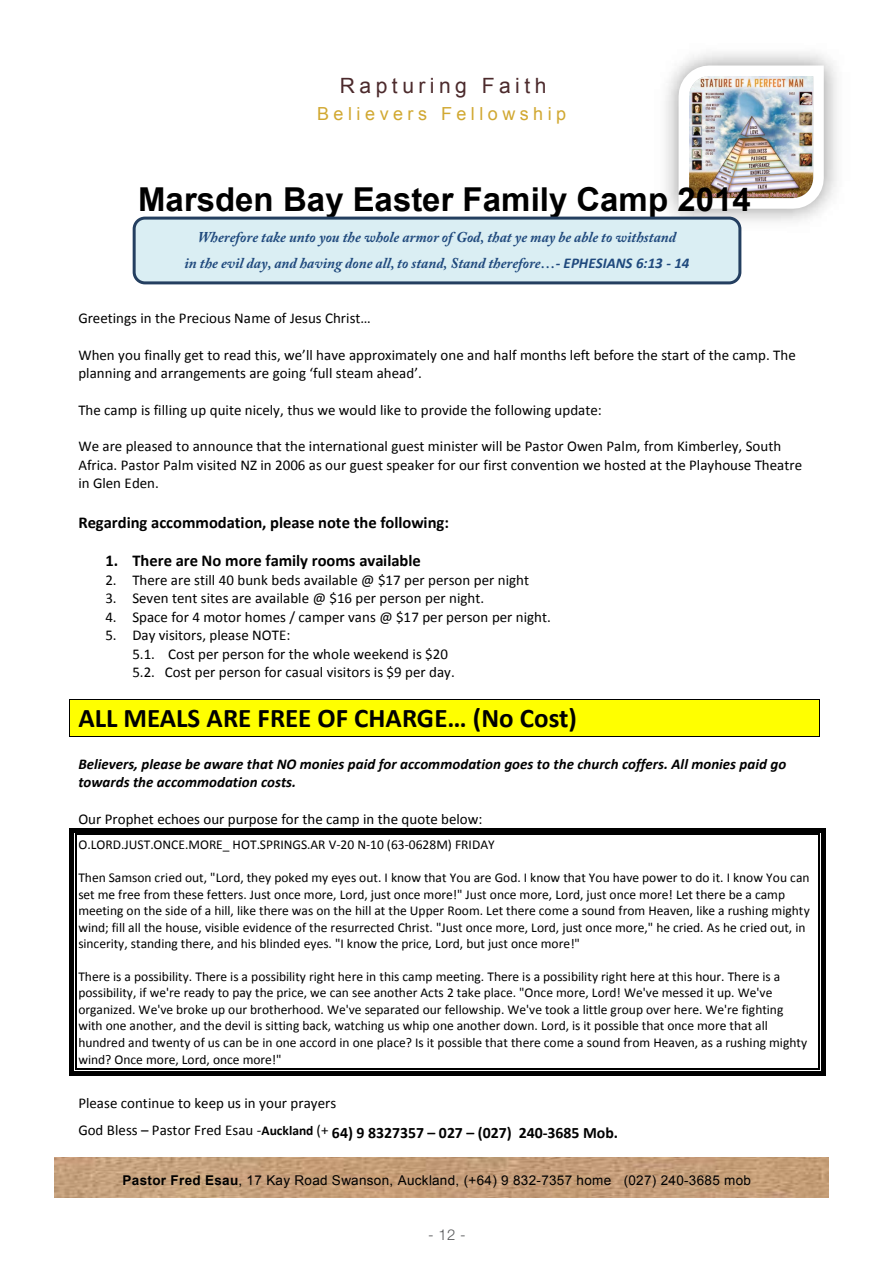
<style>
.page{position:relative;width:893px;height:1263px;background:#fff}
.page>*{position:absolute;margin:0;border:0;box-sizing:border-box;transform-origin:0 0}
.t1{font:700 33px "Arial";color:#000}
.t2{font:700 27px "Calibri";color:#000}
.t3{font:21px "Arial";letter-spacing:.215em;color:#4c2a2c}
.t4{font:18px "Arial";letter-spacing:.25em;color:#d1a831}
.t5{font:700 16.5px "Calibri";letter-spacing:-.005em;color:#000}
.t6{font:700 15.9px "Calibri";letter-spacing:-.005em;color:#000}
.t7{font:15px/18.3px "Calibri";color:#000}
.t8{font:italic 700 15px/25.5px "Adobe Caslon Pro";letter-spacing:.005em;color:#1f497d;text-align:center}
.t9{font:italic 700 15px/18.1px "Calibri";color:#000}
.t10{font:300 15px "Helvetica Neue LT Pro";color:#58595b}
.t11{font:13.5px/16.5px "Calibri";color:#000}
.t12{font:13.5px "Arial";letter-spacing:.015em;color:#000}
.s1{font-family:"Calibri"}
.s2{font-weight:700}
</style>
<div class="page">
<img style="left:673px;top:59px;width:156px;height:155px">
<img style="left:54px;top:1158px;width:774px;height:39px">
<div style="left:70px;top:700px;width:749px;height:36px;background:#ff0"></div>
<hr style="left:70px;top:699px;width:749px;height:1px;background:#000">
<hr style="left:70px;top:736px;width:749px;height:1px;background:#000">
<hr style="left:70px;top:700px;width:1px;height:36px;background:#000">
<hr style="left:819px;top:700px;width:1px;height:36px;background:#000">
<div style="left:76px;top:828px;width:743px;height:5px;background:#000"></div>
<hr style="left:76px;top:834px;width:743px;height:1px;background:#000">
<hr style="left:76px;top:1071px;width:743px;height:4px;background:#000">
<hr style="left:76px;top:1069px;width:743px;height:1px;background:#000">
<svg style="left:70px;top:828px;width:6px;height:247px"></svg>
<svg style="left:819px;top:828px;width:7px;height:247px;background:#232323"></svg>
<div style="left:133px;top:217px;width:608px;height:67px;background:#daeef3;border:3px solid #243f60;border-radius:11px"></div>
<h3 class="t3" style="left:340px;top:72px;width:208px">Rapturing Faith</h3>
<h3 class="t4" style="left:317px;top:102px;width:251px">Believers Fellowship</h3>
<h1 class="t1" style="left:138px;top:178px;width:614px">Marsden Bay Easter Family Camp 2014</h1>
<p class="t8" style="left:184px;top:225px;width:507px">Wherefore take unto you the whole armor of God, that ye may be able to withstand<br>in the evil day, and having done all, to stand, Stand therefore…<span class="s1">- EPHESIANS 6:13 - 14</span></p>
<p class="t7" style="left:78px;top:309px;width:294px">Greetings in the Precious Name of Jesus Christ…</p>
<p class="t7" style="left:78px;top:346px;width:719px">When you finally get to read this, we’ll have approximately one and half months left before the start of the camp. The planning and arrangements are going ‘full steam ahead’.</p>
<p class="t7" style="left:78px;top:401px;width:525px">The camp is filling up quite nicely, thus we would like to provide the following update:</p>
<p class="t7" style="left:78px;top:437px;width:725px">We are pleased to announce that the international guest minister will be Pastor Owen Palm, from Kimberley, South<br>Africa. Pastor Palm visited NZ in 2006 as our guest speaker for our first convention we hosted at the Playhouse Theatre in Glen Eden.</p>
<p class="t5" style="left:78px;top:512px;width:372px">Regarding accommodation, please note the following:</p>
<p class="t5" style="left:105px;top:550px;width:317px">1. There are No more family rooms available</p>
<p class="t7" style="left:105px;top:571px;width:425px">2. There are still 40 bunk beds available @ $17 per person per night</p>
<p class="t7" style="left:105px;top:589px;width:380px">3. Seven tent sites are available @ $16 per person per night.</p>
<p class="t7" style="left:105px;top:608px;width:447px">4. Space for 4 motor homes / camper vans @ $17 per person per night.</p>
<p class="t7" style="left:132px;top:626px;width:324px;text-indent:-27px">5. Day visitors, please NOTE:<br>5.1. Cost per person for the whole weekend is $20<br>5.2. Cost per person for casual visitors is $9 per day.</p>
<h2 class="t2" style="left:78px;top:701px;width:500px">ALL MEALS ARE FREE OF CHARGE… (No Cost)</h2>
<p class="t9" style="left:78px;top:755px;width:709px">Believers, please be aware that NO monies paid for accommodation goes to the church coffers. All monies paid go towards the accommodation costs.</p>
<p class="t7" style="left:78px;top:810px;width:406px">Our Prophet echoes our purpose for the camp in the quote below:</p>
<p class="t11" style="left:78px;top:837px;width:418px">O.LORD.JUST.ONCE.MORE_ HOT.SPRINGS.AR V-20 N-10 (63-0628M) FRIDAY</p>
<p class="t11" style="left:78px;top:869px;width:733px">Then Samson cried out, "Lord, they poked my eyes out. I know that You are God. I know that You have power to do it. I know You can set me free from these fetters. Just once more, Lord, just once more!" Just once more, Lord, just once more! Let there be a camp meeting on the side of a hill, like there was on the hill at the Upper Room. Let there come a sound from Heaven, like a rushing mighty wind; fill all the house, visible evidence of the resurrected Christ. "Just once more, Lord, just once more," he cried. As he cried out, in sincerity, standing there, and his blinded eyes. "I know the price, Lord, but just once more!"</p>
<p class="t11" style="left:78px;top:968px;width:730px">There is a possibility. There is a possibility right here in this camp meeting. There is a possibility right here at this hour. There is a possibility, if we're ready to pay the price, we can see another Acts 2 take place. "Once more, Lord! We've messed it up. We've organized. We've broke up our brotherhood. We've separated our fellowship. We've took a little group over here. We're fighting with one another, and the devil is sitting back, watching us whip one another down. Lord, is it possible that once more that all hundred and twenty of us can be in one accord in one place? Is it possible that there come a sound from Heaven, as a rushing mighty wind? Once more, Lord, once more!"</p>
<p class="t7" style="left:78px;top:1094px;width:259px">Please continue to keep us in your prayers</p>
<p class="t6" style="left:78px;top:1122px;width:541px"><sup>God</sup> <sup>Bless</sup> <sup>–</sup> <sup>Pastor</sup> <sup>Fred</sup> <sup>Esau</sup> <sup>-</sup><sup>Auckland</sup> <sup>(+</sup> 64) 9 8327357 – 027 – (027) 240-3685 Mob.</p>
<p class="t12" style="left:123px;top:1171px;width:630px"><span class="s2">Pastor Fred Esau</span>, 17 Kay Road Swanson, Auckland, (+64) 9 832-7357 home (027) 240-3685 mob</p>
<p class="t10" style="left:428px;top:1226px;width:39px">- 12 -</p>
</div>
